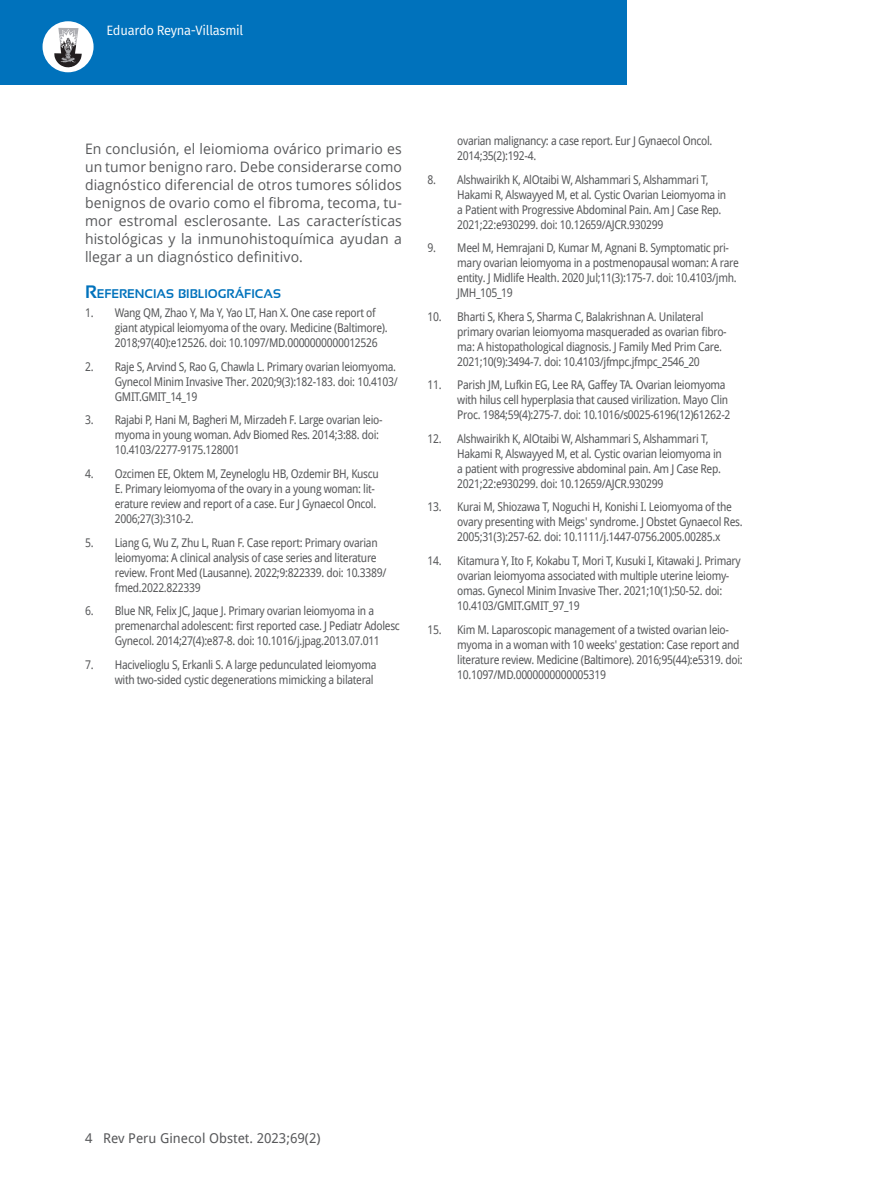
<style>
.page{position:relative;width:872px;height:1191px;background:#fff}
.page>*{position:absolute;margin:0;border:0;box-sizing:border-box;transform-origin:0 0}
.t1{font:14.4px/18px "Open Sans";letter-spacing:.005em;color:#57585a;text-align:justify}
.t2{font:13.5px "Droid Sans";color:#57585a}
.t3{font:13.5px "Fira Sans";letter-spacing:-.02em;color:#fff;scale:.96 1}
.t4{font:700 12.6px "Sansation";color:#0072bc}
.t5{font:12px/15px "Droid Sans";letter-spacing:-.03em;color:#57585a;scale:.9 1}
.s1{font-size:18px}
</style>
<div class="page">
<div style="left:0;top:0;width:626px;height:85px;background:#0072bc"></div>
<div style="left:43px;top:21px;width:51px;height:51px;background:#fff;border-radius:50%"></div>
<svg style="left:54px;top:28px;width:28px;height:40px"></svg>
<p class="t3" style="left:106px;top:20px;width:144px">Eduardo Reyna-Villasmil</p>
<p class="t1" style="left:85px;top:139px;width:318px">En conclusión, el leiomioma ovárico primario es un tumor benigno raro. Debe considerarse como diagnóstico diferencial de otros tumores sólidos benignos de ovario como el fibroma, tecoma, tu&shy;mor estromal esclerosante. Las características histológicas y la inmunohistoquímica ayudan a llegar a un diagnóstico definitivo.</p>
<p class="t4" style="left:85px;top:287px;width:197px"><span class="s1">R</span>EFERENCIAS BIBLIOGRÁFICAS</p>
<p class="t5" style="left:115px;top:305px;width:305px;text-indent:-30px">1. Wang QM, Zhao Y, Ma Y, Yao LT, Han X. One case report of giant atypical leiomyoma of the ovary. Medicine (Baltimore).<br>2018;97(40):e12526. doi: 10.1097/MD.0000000000012526</p>
<p class="t5" style="left:115px;top:359px;width:316px;text-indent:-30px">2. Raje S, Arvind S, Rao G, Chawla L. Primary ovarian leiomyoma.<br>Gynecol Minim Invasive Ther. 2020;9(3):182-183. doi: 10.4103/<br>GMIT.GMIT_14_19</p>
<p class="t5" style="left:115px;top:412px;width:299px;text-indent:-30px">3. Rajabi P, Hani M, Bagheri M, Mirzadeh F. Large ovarian leio&shy;myoma in young woman. Adv Biomed Res. 2014;3:88. doi:<br>10.4103/2277-9175.128001</p>
<p class="t5" style="left:115px;top:466px;width:295px;text-indent:-30px">4. Ozcimen EE, Oktem M, Zeyneloglu HB, Ozdemir BH, Kuscu E. Primary leiomyoma of the ovary in a young woman: lit&shy;erature review and report of a case. Eur J Gynaecol Oncol.<br>2006;27(3):310-2.</p>
<p class="t5" style="left:115px;top:534px;width:303px;text-indent:-30px">5. Liang G, Wu Z, Zhu L, Ruan F. Case report: Primary ovarian leiomyoma: A clinical analysis of case series and literature review. Front Med (Lausanne). 2022;9:822339. doi: 10.3389/ fmed.2022.822339</p>
<p class="t5" style="left:115px;top:603px;width:318px;text-indent:-30px">6. Blue NR, Felix JC, Jaque J. Primary ovarian leiomyoma in a premenarchal adolescent: first reported case. J Pediatr Adolesc<br>Gynecol. 2014;27(4):e87-8. doi: 10.1016/j.jpag.2013.07.011</p>
<p class="t5" style="left:85px;top:656px;width:325px;text-align:right">7. Hacivelioglu S, Erkanli S. A large pedunculated leiomyoma with two-sided cystic degenerations mimicking a bilateral</p>
<p class="t5" style="left:457px;top:133px;width:285px">ovarian malignancy: a case report. Eur J Gynaecol Oncol.<br>2014;35(2):192-4.</p>
<p class="t5" style="left:457px;top:172px;width:300px;text-indent:-30px">8. Alshwairikh K, AlOtaibi W, Alshammari S, Alshammari T, Hakami R, Alswayyed M, et al. Cystic Ovarian Leiomyoma in a Patient with Progressive Abdominal Pain. Am J Case Rep.<br>2021;22:e930299. doi: 10.12659/AJCR.930299</p>
<p class="t5" style="left:457px;top:240px;width:314px;text-indent:-30px">9. Meel M, Hemrajani D, Kumar M, Agnani B. Symptomatic pri&shy;mary ovarian leiomyoma in a postmenopausal woman: A rare entity. J Midlife Health. 2020 Jul;11(3):175-7. doi: 10.4103/jmh.<br>JMH_105_19</p>
<p class="t5" style="left:457px;top:309px;width:301px;text-indent:-30px">10. Bharti S, Khera S, Sharma C, Balakrishnan A. Unilateral primary ovarian leiomyoma masqueraded as ovarian fibro&shy;ma: A histopathological diagnosis. J Family Med Prim Care.<br>2021;10(9):3494-7. doi: 10.4103/jfmpc.jfmpc_2546_20</p>
<p class="t5" style="left:457px;top:377px;width:305px;text-indent:-30px">11. Parish JM, Lufkin EG, Lee RA, Gaffey TA. Ovarian leiomyoma with hilus cell hyperplasia that caused virilization. Mayo Clin<br>Proc. 1984;59(4):275-7. doi: 10.1016/s0025-6196(12)61262-2</p>
<p class="t5" style="left:457px;top:431px;width:295px;text-indent:-30px">12. Alshwairikh K, AlOtaibi W, Alshammari S, Alshammari T, Hakami R, Alswayyed M, et al. Cystic ovarian leiomyoma in a patient with progressive abdominal pain. Am J Case Rep.<br>2021;22:e930299. doi: 10.12659/AJCR.930299</p>
<p class="t5" style="left:457px;top:499px;width:318px;text-indent:-30px">13. Kurai M, Shiozawa T, Noguchi H, Konishi I. Leiomyoma of the ovary presenting with Meigs' syndrome. J Obstet Gynaecol Res.<br>2005;31(3):257-62. doi: 10.1111/j.1447-0756.2005.00285.x</p>
<p class="t5" style="left:457px;top:553px;width:316px;text-indent:-30px">14. Kitamura Y, Ito F, Kokabu T, Mori T, Kusuki I, Kitawaki J. Primary ovarian leiomyoma associated with multiple uterine leiomy&shy;omas. Gynecol Minim Invasive Ther. 2021;10(1):50-52. doi:<br>10.4103/GMIT.GMIT_97_19</p>
<p class="t5" style="left:457px;top:621px;width:319px;text-indent:-30px">15. Kim M. Laparoscopic management of a twisted ovarian leio&shy;myoma in a woman with 10 weeks' gestation: Case report and literature review. Medicine (Baltimore). 2016;95(44):e5319. doi:<br>10.1097/MD.0000000000005319</p>
<p class="t2" style="left:85px;top:1128px;width:237px">4 Rev Peru Ginecol Obstet. 2023;69(2)</p>
</div>
